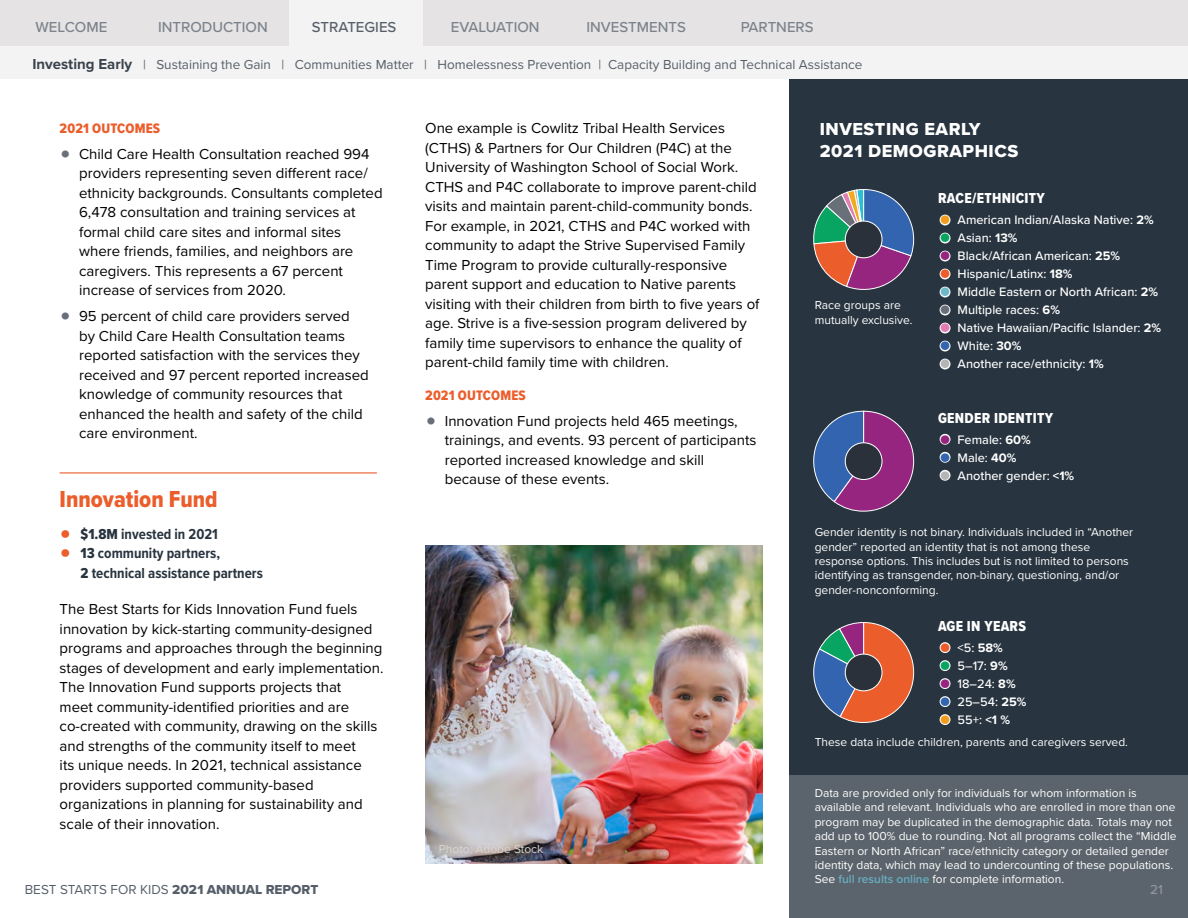
<style>
.page{position:relative;width:1188px;height:918px;background:#fff}
.page>*{position:absolute;margin:0;border:0;box-sizing:border-box;transform-origin:0 0}
.t1{font:24px "Proxima Nova Cond Extrabld";color:#eb5d2b}
.t2{font:18px/21.6px "Proxima Nova Extrabld";letter-spacing:.03em;color:#fff}
.t3{font:15px/19.5px "Proxima Nova";color:#000}
.t4{font:700 15px/19.5px "Proxima Nova Cond";color:#28343f}
.t5{font:500 15px "Proxima Nova";color:#7b828b}
.t6{font:15px "Proxima Nova Cond Extrabld";letter-spacing:.02em;color:#fff}
.t7{font:500 15px "Proxima Nova";color:#565f69}
.t8{font:14.25px "Proxima Nova Cond Extrabld";letter-spacing:.01em;color:#eb5d2b}
.t9{font:13.5px "Proxima Nova";color:#565f69}
.t10{font:500 13.5px "Proxima Nova";color:#90959e}
.t11{font:500 12.75px "Proxima Nova";color:#fff}
.t12{font:12px/14.4px "Proxima Nova";color:#fff}
.t13{font:12px "Proxima Nova";color:#d6d5d5}
.s1{font-weight:700;font-size:15px;color:#37424c}
.s2{font-size:33px;color:#686f79}
.s3{font-size:39px}
.s4{font-weight:700}
.s5{font-size:33px;color:#eb5d2b}
.s6{font-family:"Proxima Nova Cond Extrabld";font-weight:400}
.s7{font-weight:600;color:#67abbe}
.s8{font-family:"Proxima Nova Extrabld"}
</style>
<div class="page">
<div style="left:789px;top:60px;width:399px;height:858px;background:#28343f"></div>
<div style="left:789px;top:775px;width:399px;height:143px;background:#5b646c"></div>
<hr style="left:60px;top:472px;width:317px;height:1px;background:#eb5d2b">
<svg style="left:813px;top:189px;width:101px;height:101px"></svg>
<div style="left:845px;top:221px;width:38px;height:37px;background:#2b313a;border:1px solid #fff;border-radius:50%"></div>
<svg style="left:813px;top:411px;width:101px;height:101px"></svg>
<div style="left:845px;top:442px;width:38px;height:38px;background:#2b313a;border:1px solid #fff;border-radius:50%"></div>
<svg style="left:813px;top:622px;width:101px;height:101px"></svg>
<div style="left:845px;top:654px;width:38px;height:37px;background:#2b313a;border:1px solid #fff;border-radius:50%"></div>
<img style="left:425px;top:545px;width:338px;height:319px">
<div style="left:0;top:0;width:1188px;height:79px;background:#f4f3f3"></div>
<div style="left:0;top:0;width:1188px;height:46px;background:#e5e3e3"></div>
<div style="left:289px;top:0;width:134px;height:46px;background:#f4f3f3"></div>
<p class="t5" style="left:36px;top:16px;width:73px">WELCOME</p>
<p class="t5" style="left:158px;top:16px;width:111px">INTRODUCTION</p>
<p class="t7" style="left:312px;top:16px;width:86px">STRATEGIES</p>
<p class="t5" style="left:451px;top:16px;width:90px">EVALUATION</p>
<p class="t5" style="left:587px;top:16px;width:101px">INVESTMENTS</p>
<p class="t5" style="left:741px;top:16px;width:74px">PARTNERS</p>
<p class="t9" style="left:32px;top:54px;width:832px"><span class="s1">Investing Early</span> | Sustaining the Gain | Communities Matter | Homelessness Prevention | Capacity Building and Technical Assistance</p>
<p class="t8" style="left:60px;top:118px;width:102px">2021 OUTCOMES</p>
<p class="t3" style="left:79px;top:143px;width:305px;text-indent:-20px"><span class="s2">•</span> Child Care Health Consultation reached 994 providers representing seven different race/ ethnicity backgrounds. Consultants completed 6,478 consultation and training services at formal child care sites and informal sites where friends, families, and neighbors are caregivers. This represents a 67 percent increase of services from 2020.</p>
<p class="t3" style="left:79px;top:306px;width:291px;text-indent:-20px"><span class="s2">•</span> 95 percent of child care providers served by Child Care Health Consultation teams reported satisfaction with the services they received and 97 percent reported increased knowledge of community resources that enhanced the health and safety of the child care environment.</p>
<p class="t3" style="left:425px;top:118px;width:336px">One example is Cowlitz Tribal Health Services (CTHS) &amp; Partners for Our Children (P4C) at the University of Washington School of Social Work.<br>CTHS and P4C collaborate to improve parent-child visits and maintain parent-child-community bonds.<br>For example, in 2021, CTHS and P4C worked with community to adapt the Strive Supervised Family Time Program to provide culturally-responsive parent support and education to Native parents visiting with their children from birth to five years of age. Strive is a five-session program delivered by family time supervisors to enhance the quality of parent-child family time with children.</p>
<p class="t8" style="left:425px;top:385px;width:102px">2021 OUTCOMES</p>
<p class="t3" style="left:445px;top:410px;width:313px;text-indent:-20px"><span class="s2">•</span> Innovation Fund projects held 465 meetings, trainings, and events. 93 percent of participants reported increased knowledge and skill because of these events.</p>
<p class="t2" style="left:820px;top:118px;width:200px">INVESTING EARLY<br>2021 DEMOGRAPHICS</p>
<p class="t12" style="left:815px;top:298px;width:99px">Race groups are mutually exclusive.</p>
<p class="t6" style="left:938px;top:187px;width:108px">RACE/ETHNICITY</p>
<p class="t11" style="left:938px;top:211px;width:217px"><span class="s3">•</span> American Indian/Alaska Native: <span class="s4">2%</span></p>
<p class="t11" style="left:938px;top:229px;width:81px"><span class="s3">•</span> Asian: <span class="s4">13%</span></p>
<p class="t11" style="left:938px;top:247px;width:184px"><span class="s3">•</span> Black/African American: <span class="s4">25%</span></p>
<p class="t11" style="left:938px;top:265px;width:136px"><span class="s3">•</span> Hispanic/Latinx: <span class="s4">18%</span></p>
<p class="t11" style="left:938px;top:283px;width:222px"><span class="s3">•</span> Middle Eastern or North African: <span class="s4">2%</span></p>
<p class="t11" style="left:938px;top:301px;width:123px"><span class="s3">•</span> Multiple races: <span class="s4">6%</span></p>
<p class="t11" style="left:938px;top:319px;width:225px"><span class="s3">•</span> Native Hawaiian/Pacific Islander: <span class="s4">2%</span></p>
<p class="t11" style="left:938px;top:337px;width:85px"><span class="s3">•</span> White: <span class="s4">30%</span></p>
<p class="t11" style="left:938px;top:355px;width:167px"><span class="s3">•</span> Another race/ethnicity: <span class="s4">1%</span></p>
<p class="t6" style="left:938px;top:407px;width:117px">GENDER IDENTITY</p>
<p class="t11" style="left:938px;top:430px;width:94px"><span class="s3">•</span> Female: <span class="s4">60%</span></p>
<p class="t11" style="left:938px;top:448px;width:80px"><span class="s3">•</span> Male: <span class="s4">40%</span></p>
<p class="t11" style="left:938px;top:466px;width:138px"><span class="s3">•</span> Another gender: <span class="s4">&lt;1%</span></p>
<h1 class="t1" style="left:60px;top:482px;width:160px">Innovation Fund</h1>
<p class="t4" style="left:60px;top:524px;width:160px"><span class="s5">•</span> <span class="s6">$1.8M</span> invested in 2021</p>
<p class="t4" style="left:81px;top:543px;width:184px;text-indent:-21px"><span class="s5">•</span> <span class="s6">13</span> community partners,<br><span class="s6">2</span> technical assistance partners</p>
<p class="t3" style="left:60px;top:599px;width:325px">The Best Starts for Kids Innovation Fund fuels innovation by kick-starting community-designed programs and approaches through the beginning stages of development and early implementation.<br>The Innovation Fund supports projects that<br>meet community-identified priorities and are co-created with community, drawing on the skills and strengths of the community itself to meet<br>its unique needs. In 2021, technical assistance providers supported community-based organizations in planning for sustainability and scale of their innovation.</p>
<p class="t12" style="left:815px;top:524px;width:320px">Gender identity is not binary. Individuals included in “Another gender” reported an identity that is not among these response options. This includes but is not limited to persons identifying as transgender, non-binary, questioning, and/or gender-nonconforming.</p>
<p class="t6" style="left:938px;top:615px;width:90px">AGE IN YEARS</p>
<p class="t11" style="left:938px;top:638px;width:66px"><span class="s3">•</span> &lt;5: <span class="s4">58%</span></p>
<p class="t11" style="left:938px;top:656px;width:71px"><span class="s3">•</span> 5–17: <span class="s4">9%</span></p>
<p class="t11" style="left:938px;top:674px;width:79px"><span class="s3">•</span> 18–24: <span class="s4">8%</span></p>
<p class="t11" style="left:938px;top:692px;width:90px"><span class="s3">•</span> 25–54: <span class="s4">25%</span></p>
<p class="t11" style="left:938px;top:710px;width:73px"><span class="s3">•</span> 55+: <span class="s4">&lt;1 %</span></p>
<p class="t12" style="left:815px;top:734px;width:315px">These data include children, parents and caregivers served.</p>
<p class="t12" style="left:815px;top:785px;width:363px">Data are provided only for individuals for whom information is available and relevant. Individuals who are enrolled in more than one program may be duplicated in the demographic data. Totals may not add up to 100% due to rounding. Not all programs collect the “Middle Eastern or North African” race/ethnicity category or detailed gender identity data, which may lead to undercounting of these populations.<br>See <span class="s7">full results online</span> for complete information.</p>
<p class="t13" style="left:439px;top:840px;width:106px">Photo: Adobe Stock</p>
<p class="t9" style="left:25px;top:880px;width:295px">BEST STARTS FOR KIDS <span class="s8">2021 ANNUAL REPORT</span></p>
<p class="t10" style="left:1150px;top:880px;width:14px">21</p>
</div>
